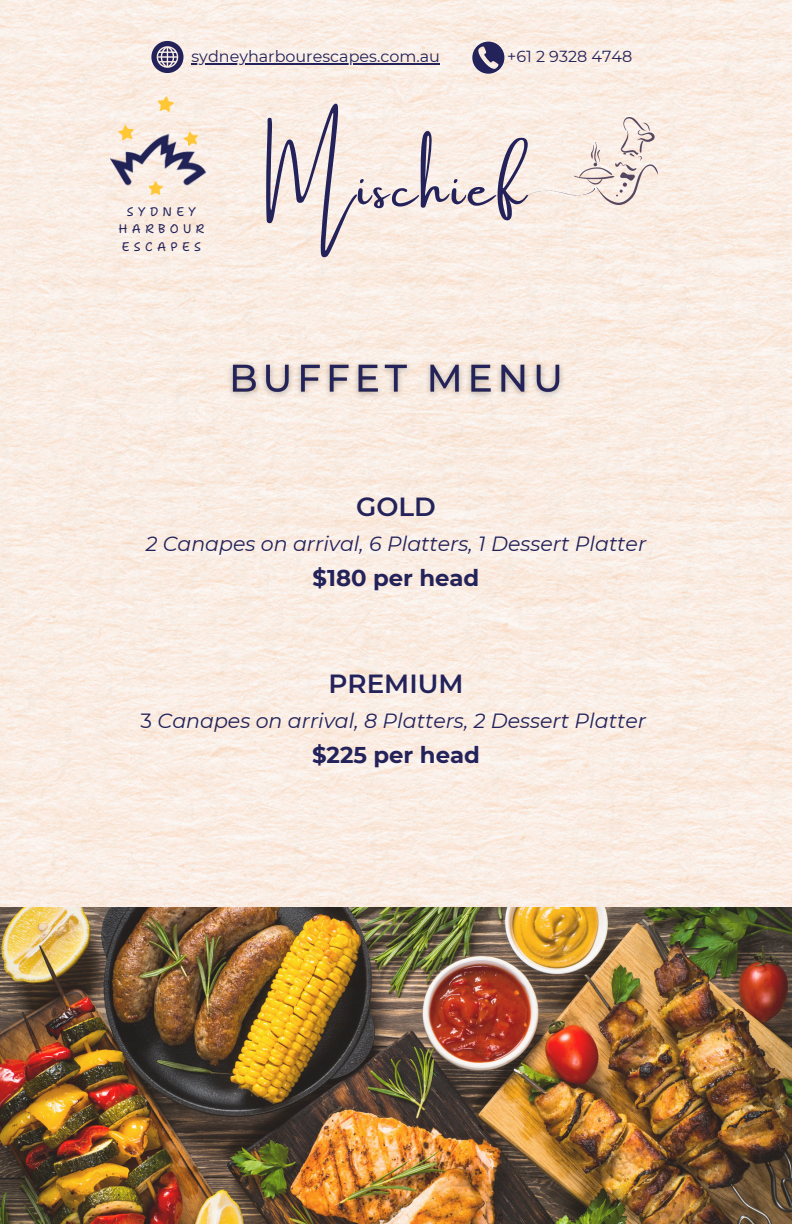
<style>
.page{position:relative;width:792px;height:1224px;background:#fff}
.page>*{position:absolute;margin:0;border:0;box-sizing:border-box;transform-origin:0 0}
.t1{font:55.6px "Amsterdam One";letter-spacing:.06em;color:#23225a}
.t2{font:600 26.2px "Montserrat";color:#23225a}
.t3{font:700 22.8px "Montserrat";color:#23225a}
.t4{font:italic 20.5px "Montserrat";color:#23225a}
.t5{font:16px "Montserrat";color:#23225a}
.t6{font:12.5px/17.4px "Shantell Sans";letter-spacing:.345em;color:#23225a;text-align:center}
.s1{font-style:normal}
</style>
<div class="page">
<img style="left:0;top:0;width:792px;height:907px">
<img style="left:0;top:907px;width:792px;height:317px">
<img style="left:222px;top:354px;width:348px;height:50px">
<img style="left:110px;top:87px;width:102px;height:117px">
<img style="left:575px;top:118px;width:83px;height:87px">
<svg style="left:525px;top:185px;width:71px;height:16px"></svg>
<hr style="left:192px;top:63px;width:248px;height:2px;background:#23225a">
<svg style="left:472px;top:42px;width:32px;height:32px"></svg>
<svg style="left:151px;top:41px;width:33px;height:32px"></svg>
<p class="t5" style="left:192px;top:46px;width:250px">sydneyharbourescapes.com.au</p>
<p class="t5" style="left:507px;top:46px;width:127px">+61 2 9328 4748</p>
<p class="t6" style="left:119px;top:203px;width:86px">SYDNEY<br>HARBOUR<br>ESCAPES</p>
<h4 class="t1" style="left:266px;top:157px;width:262px">Mischief</h4>
<p class="t2" style="left:356px;top:490px;width:81px">GOLD</p>
<p class="t4" style="left:146px;top:531px;width:502px">2 Canapes on arrival, 6 Platters, 1 Dessert Platter</p>
<p class="t3" style="left:313px;top:564px;width:168px">$180 per head</p>
<h4 class="t2" style="left:329px;top:667px;width:136px">PREMIUM</h4>
<h4 class="t4" style="left:141px;top:708px;width:507px"><span class="s1">3</span> Canapes on arrival, 8 Platters, 2 Dessert Platter</h4>
<h4 class="t3" style="left:312px;top:741px;width:169px">$225 per head</h4>
</div>
